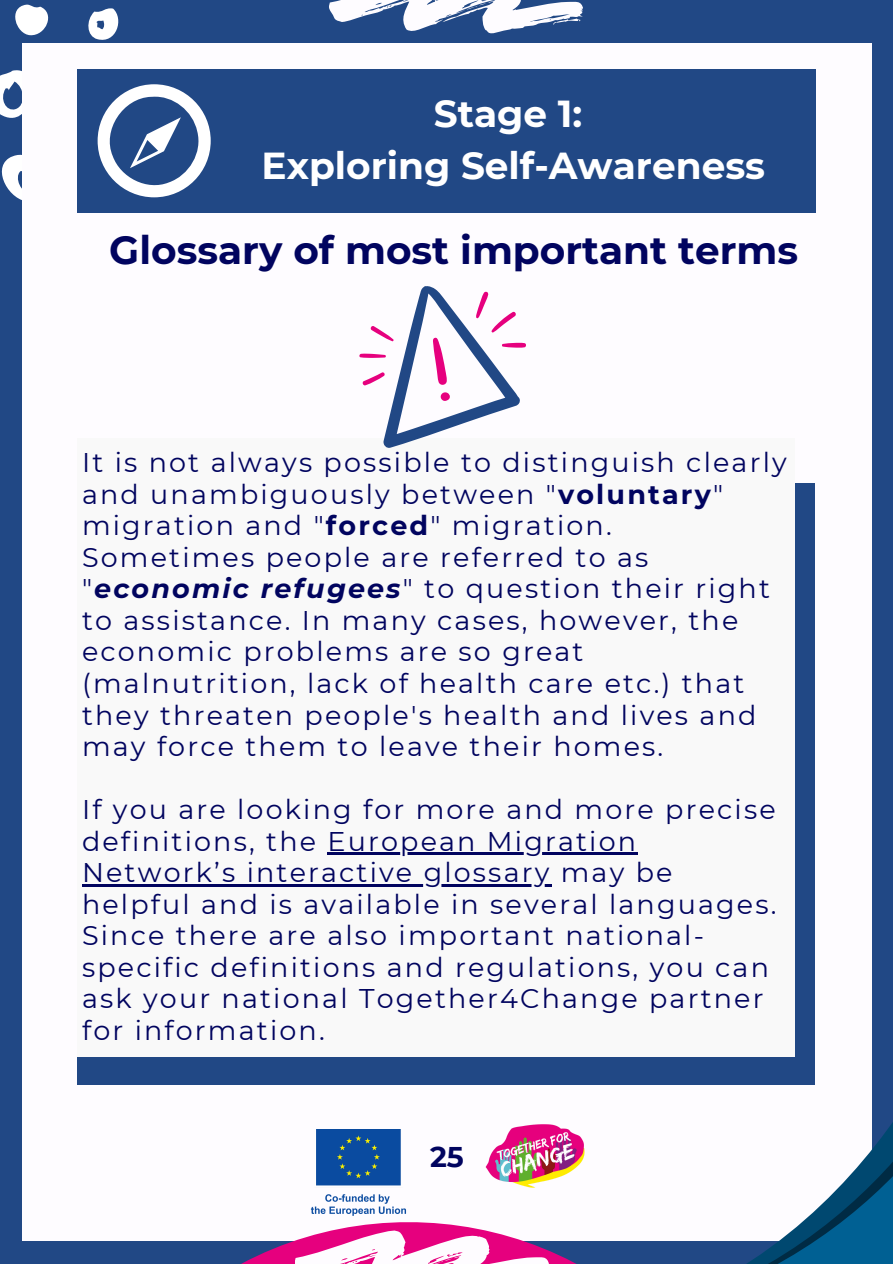
<style>
.page{position:relative;width:893px;height:1264px;background:#fff}
.page>*{position:absolute;margin:0;border:0;box-sizing:border-box;transform-origin:0 0}
.t1{font:700 39px "Montserrat";color:#01045f}
.t2{font:700 37.5px/51.8px "Montserrat";color:#fff;text-align:center}
.t3{font:700 28.5px "Montserrat";color:#01045f}
.t4{font:27px/31.5px "Montserrat";letter-spacing:.08em;color:#01045f}
.s1{font-weight:700}
.s2{font-weight:700;font-style:italic}
</style>
<div class="page">
<div style="left:0;top:0;width:892px;height:1263px;background:#214885"></div>
<svg style="left:15px;top:4px;width:34px;height:32px"></svg>
<svg style="left:88px;top:8px;width:31px;height:32px"></svg>
<svg style="left:0;top:64px;width:23px;height:71px"></svg>
<svg style="left:1px;top:152px;width:22px;height:50px"></svg>
<div style="left:23px;top:43px;width:848px;height:1197px;background:#fefcff"></div>
<svg style="left:195px;top:1084px;width:422px;height:179px"></svg>
<svg style="left:329px;top:0;width:253px;height:34px"></svg>
<svg style="left:295px;top:1230px;width:253px;height:33px;background:#f088c3"></svg>
<svg style="left:617px;top:1064px;width:275px;height:199px"></svg>
<div style="left:77px;top:69px;width:738px;height:143px;background:#214885"></div>
<svg style="left:97px;top:84px;width:114px;height:114px"></svg>
<div style="left:77px;top:483px;width:738px;height:601px;background:#214885"></div>
<div style="left:77px;top:438px;width:717px;height:618px;background:#f9f9f9"></div>
<hr style="left:327px;top:852px;width:311px;height:3px;background:#01045f">
<hr style="left:82px;top:884px;width:469px;height:2px;background:#01045f">
<svg style="left:359px;top:286px;width:167px;height:162px"></svg>
<p class="t2" style="left:261px;top:88px;width:505px">Stage 1:<br>Exploring Self-Awareness</p>
<p class="t1" style="left:109px;top:226px;width:690px">Glossary of most important terms</p>
<p class="t4" style="left:82px;top:447px;width:706px">It is not always possible to distinguish clearly and unambiguously between "<span class="s1">voluntary</span>" migration and "<span class="s1">forced</span>" migration.<br>Sometimes people are referred to as "<span class="s2">economic refugees</span>" to question their right to assistance. In many cases, however, the economic problems are so great (malnutrition, lack of health care etc.) that they threaten people's health and lives and may force them to leave their homes.</p>
<p class="t4" style="left:82px;top:793px;width:695px">If you are looking for more and more precise definitions, the European Migration</p>
<h1 class="t4" style="left:82px;top:856px;width:696px">Network’s interactive glossary may be helpful and is available in several languages.<br>Since there are also important national&shy;specific definitions and regulations, you can ask your national Together4Change partner</h1>
<h1 class="t4" style="left:82px;top:1014px;width:244px">for information.</h1>
<p class="t3" style="left:430px;top:1139px;width:35px">25</p>
</div>
